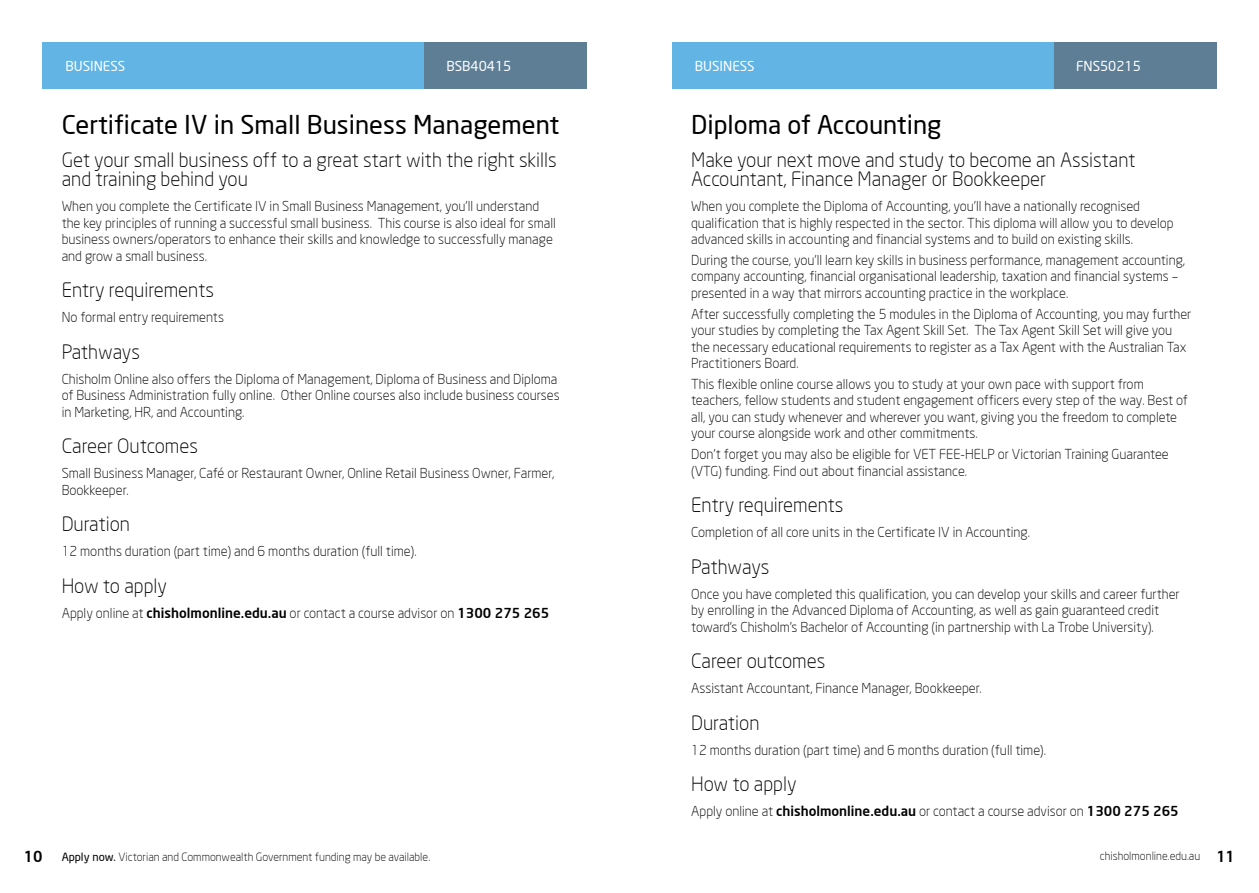
<style>
.page{position:relative;width:1259px;height:893px;background:#fff}
.page>*{position:absolute;margin:0;border:0;box-sizing:border-box;transform-origin:0 0}
.t1{font:25.5px "Neo Sans";color:#000}
.t2{font:300 19.5px/19.5px "Neo Sans";color:#000}
.t3{font:500 15px "Neo Sans";color:#000}
.t4{font:300 13.5px/16.5px "Neo Sans";color:#000}
.t5{font:13.5px "Neo Sans";color:#fff}
.t6{font:300 11.25px "Neo Sans";color:#000}
.s1{font-weight:500}
.s2{font-weight:400}
.s3{font-weight:500;font-size:15px}
</style>
<div class="page">
<div style="left:43px;top:43px;width:544px;height:46px;background:#61b4e4"></div>
<div style="left:424px;top:43px;width:163px;height:46px;background:#5d7e95"></div>
<div style="left:672px;top:43px;width:544px;height:46px;background:#61b4e4"></div>
<div style="left:1054px;top:43px;width:162px;height:46px;background:#5d7e95"></div>
<p class="t5" style="left:65px;top:58px;width:61px">BUSINESS</p>
<p class="t5" style="left:446px;top:58px;width:66px">BSB40415</p>
<h1 class="t1" style="left:62px;top:109px;width:499px">Certificate IV in Small Business Management</h1>
<h2 class="t2" style="left:62px;top:150px;width:496px">Get your small business off to a great start with the right skills and training behind you</h2>
<p class="t4" style="left:62px;top:198px;width:496px">When you complete the Certificate IV in Small Business Management, you’ll understand the key principles of running a successful small business. This course is also ideal for small business owners/operators to enhance their skills and knowledge to successfully manage and grow a small business.</p>
<h2 class="t2" style="left:62px;top:280px;width:154px">Entry requirements</h2>
<p class="t4" style="left:62px;top:309px;width:164px">No formal entry requirements</p>
<h2 class="t2" style="left:62px;top:342px;width:80px">Pathways</h2>
<p class="t4" style="left:62px;top:370px;width:499px">Chisholm Online also offers the Diploma of Management, Diploma of Business and Diploma of Business Administration fully online. Other Online courses also include business courses in Marketing, HR, and Accounting.</p>
<h2 class="t2" style="left:62px;top:436px;width:138px">Career Outcomes</h2>
<p class="t4" style="left:62px;top:465px;width:494px">Small Business Manager, Café or Restaurant Owner, Online Retail Business Owner, Farmer,<br>Bookkeeper.</p>
<h2 class="t2" style="left:62px;top:514px;width:70px">Duration</h2>
<p class="t4" style="left:62px;top:543px;width:356px">12 months duration (part time) and 6 months duration (full time).</p>
<h2 class="t2" style="left:62px;top:576px;width:107px">How to apply</h2>
<p class="t4" style="left:62px;top:605px;width:489px">Apply online at <span class="s1">chisholmonline.edu.au</span> or contact a course advisor on <span class="s1">1300 275 265</span></p>
<p class="t5" style="left:695px;top:58px;width:61px">BUSINESS</p>
<p class="t5" style="left:1076px;top:58px;width:66px">FNS50215</p>
<h1 class="t1" style="left:691px;top:109px;width:252px">Diploma of Accounting</h1>
<h2 class="t2" style="left:691px;top:150px;width:446px">Make your next move and study to become an Assistant<br>Accountant, Finance Manager or Bookkeeper</h2>
<p class="t4" style="left:691px;top:198px;width:484px">When you complete the Diploma of Accounting, you’ll have a nationally recognised qualification that is highly respected in the sector. This diploma will allow you to develop advanced skills in accounting and financial systems and to build on existing skills.</p>
<p class="t4" style="left:691px;top:252px;width:495px">During the course, you’ll learn key skills in business performance, management accounting, company accounting, financial organisational leadership, taxation and financial systems – presented in a way that mirrors accounting practice in the workplace.</p>
<p class="t4" style="left:691px;top:305px;width:502px">After successfully completing the 5 modules in the Diploma of Accounting, you may further your studies by completing the Tax Agent Skill Set. The Tax Agent Skill Set will give you the necessary educational requirements to register as a Tax Agent with the Australian Tax Practitioners Board.</p>
<p class="t4" style="left:691px;top:376px;width:498px">This flexible online course allows you to study at your own pace with support from teachers, fellow students and student engagement officers every step of the way. Best of all, you can study whenever and wherever you want, giving you the freedom to complete your course alongside work and other commitments.</p>
<p class="t4" style="left:691px;top:446px;width:479px">Don’t forget you may also be eligible for VET FEE-HELP or Victorian Training Guarantee (VTG) funding. Find out about financial assistance.</p>
<h2 class="t2" style="left:691px;top:495px;width:154px">Entry requirements</h2>
<p class="t4" style="left:691px;top:524px;width:340px">Completion of all core units in the Certificate IV in Accounting.</p>
<h2 class="t2" style="left:691px;top:557px;width:80px">Pathways</h2>
<p class="t4" style="left:691px;top:585px;width:490px">Once you have completed this qualification, you can develop your skills and career further by enrolling in the Advanced Diploma of Accounting, as well as gain guaranteed credit toward’s Chisholm’s Bachelor of Accounting (in partnership with La Trobe University).</p>
<h2 class="t2" style="left:691px;top:651px;width:136px">Career outcomes</h2>
<p class="t4" style="left:691px;top:680px;width:292px">Assistant Accountant, Finance Manager, Bookkeeper.</p>
<h2 class="t2" style="left:691px;top:713px;width:70px">Duration</h2>
<p class="t4" style="left:691px;top:741px;width:356px">12 months duration (part time) and 6 months duration (full time).</p>
<h2 class="t2" style="left:691px;top:774px;width:107px">How to apply</h2>
<p class="t4" style="left:691px;top:803px;width:489px">Apply online at <span class="s1">chisholmonline.edu.au</span> or contact a course advisor on <span class="s1">1300 275 265</span></p>
<p class="t3" style="left:24px;top:847px;width:20px">10</p>
<p class="t6" style="left:62px;top:850px;width:370px"><span class="s2">Apply now.</span> Victorian and Commonwealth Government funding may be available.</p>
<p class="t6" style="left:1099px;top:850px;width:137px">chisholmonline.edu.au <span class="s3">11</span></p>
</div>
